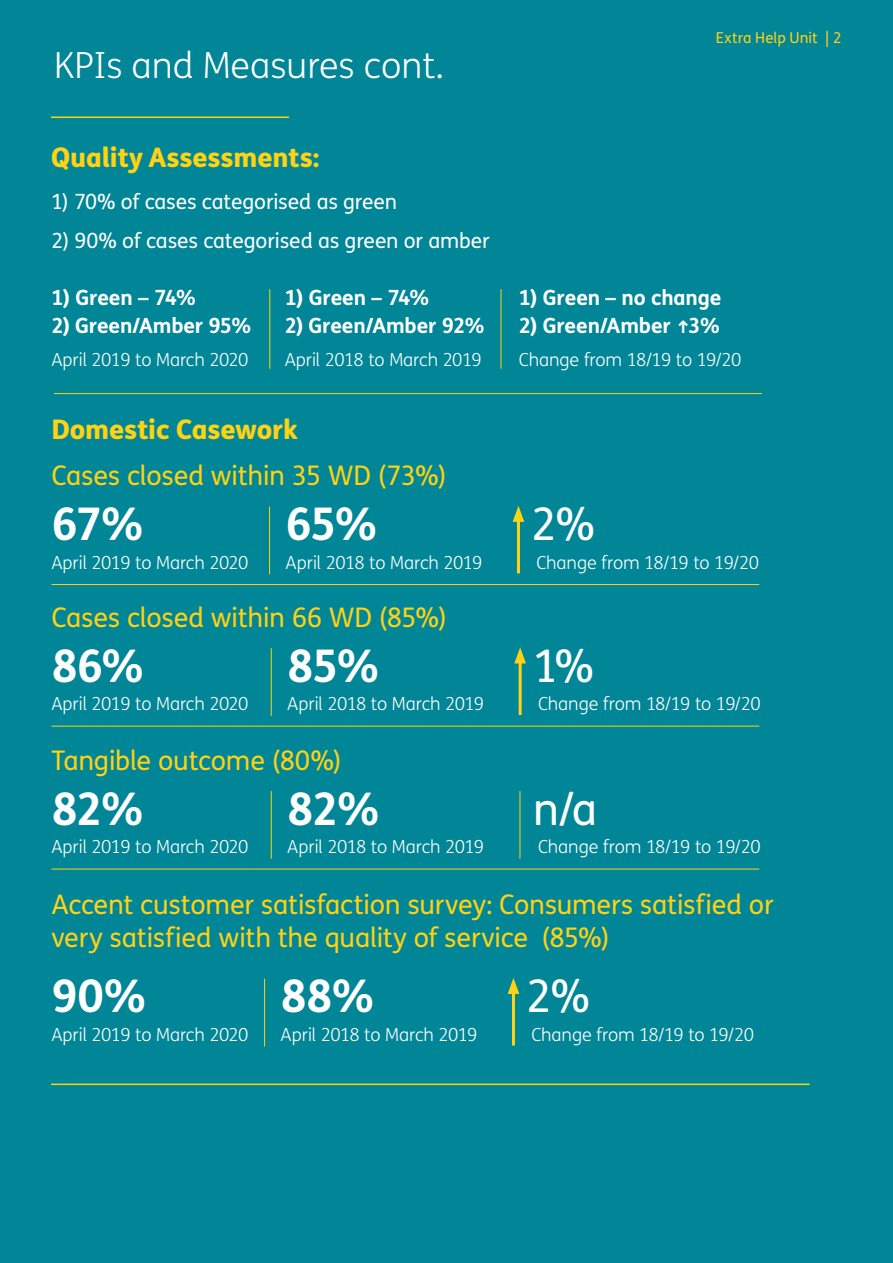
<style>
.page{position:relative;width:893px;height:1263px;background:#008697}
.page>*{position:absolute;margin:0;border:0;box-sizing:border-box;transform-origin:0 0}
.t1{font:700 45px "FS Me";letter-spacing:-.04em;color:#fff}
.t2{font:45px "FS Me";color:#fff}
.t3{font:300 36px "FS Me";color:#fff}
.t4{font:27px/33px "FS Me";letter-spacing:-.01em;color:#ffd213}
.t5{font:800 27px "FS Me";letter-spacing:-.01em;color:#ffd213}
.t6{font:700 21px "FS Me";letter-spacing:-.01em;color:#fff}
.t7{font:21px "FS Me";letter-spacing:-.01em;color:#fff}
.t8{font:300 18px "FS Me";letter-spacing:-.02em;color:#fff}
.t9{font:15px "FS Me";letter-spacing:.005em;color:#ffd213}
</style>
<div class="page">
<hr style="left:517px;top:516px;width:3px;height:57px;background:#ffd213">
<svg style="left:513px;top:506px;width:11px;height:16px"></svg>
<hr style="left:519px;top:658px;width:3px;height:57px;background:#ffd213">
<svg style="left:514px;top:647px;width:12px;height:16px"></svg>
<hr style="left:512px;top:988px;width:3px;height:57px;background:#ffd213">
<svg style="left:508px;top:978px;width:11px;height:16px"></svg>
<hr style="left:51px;top:117px;width:238px;height:1px;background:#ffd213">
<hr style="left:269px;top:507px;width:1px;height:67px;background:#ffd213">
<hr style="left:271px;top:648px;width:1px;height:68px;background:#ffd213">
<hr style="left:271px;top:791px;width:1px;height:68px;background:#ffd213">
<hr style="left:520px;top:791px;width:1px;height:68px;background:#ffd213">
<hr style="left:264px;top:979px;width:1px;height:67px;background:#ffd213">
<hr style="left:270px;top:289px;width:1px;height:80px;background:#ffd213">
<hr style="left:501px;top:289px;width:1px;height:80px;background:#ffd213">
<hr style="left:51px;top:584px;width:708px;height:1px;background:#ffd213">
<hr style="left:51px;top:726px;width:708px;height:1px;background:#ffd213">
<hr style="left:51px;top:869px;width:708px;height:1px;background:#ffd213">
<hr style="left:54px;top:393px;width:708px;height:1px;background:#ffd213">
<hr style="left:51px;top:1083px;width:759px;height:2px;background:#ffd213">
<h2 class="t3" style="left:54px;top:41px;width:392px">KPIs and Measures cont.</h2>
<h3 class="t5" style="left:51px;top:136px;width:270px">Quality Assessments:</h3>
<p class="t7" style="left:51px;top:187px;width:348px">1) 70% of cases categorised as green</p>
<p class="t7" style="left:51px;top:226px;width:440px">2) 90% of cases categorised as green or amber</p>
<p class="t6" style="left:51px;top:281px;width:146px">1) Green – 74%</p>
<p class="t6" style="left:51px;top:309px;width:202px">2) Green/Amber 95%</p>
<p class="t6" style="left:285px;top:281px;width:146px">1) Green – 74%</p>
<p class="t6" style="left:285px;top:309px;width:202px">2) Green/Amber 92%</p>
<p class="t9" style="left:716px;top:28px;width:127px">Extra Help Unit | 2</p>
<p class="t6" style="left:519px;top:281px;width:204px">1) Green – no change</p>
<p class="t6" style="left:519px;top:309px;width:203px">2) Green/Amber ↑3%</p>
<p class="t8" style="left:51px;top:347px;width:199px">April 2019 to March 2020</p>
<p class="t8" style="left:285px;top:347px;width:198px">April 2018 to March 2019</p>
<p class="t8" style="left:519px;top:347px;width:224px">Change from 18/19 to 19/20</p>
<h3 class="t5" style="left:51px;top:408px;width:248px">Domestic Casework</h3>
<h3 class="t4" style="left:51px;top:459px;width:397px">Cases closed within 35 WD (73%)</h3>
<h1 class="t1" style="left:51px;top:489px;width:94px">67%</h1>
<h1 class="t1" style="left:286px;top:490px;width:94px">65%</h1>
<h1 class="t2" style="left:531px;top:493px;width:65px">2%</h1>
<p class="t8" style="left:51px;top:550px;width:199px">April 2019 to March 2020</p>
<p class="t8" style="left:286px;top:550px;width:198px">April 2018 to March 2019</p>
<p class="t8" style="left:536px;top:550px;width:224px">Change from 18/19 to 19/20</p>
<h3 class="t4" style="left:51px;top:600px;width:397px">Cases closed within 66 WD (85%)</h3>
<h1 class="t1" style="left:51px;top:631px;width:95px">86%</h1>
<h1 class="t1" style="left:287px;top:631px;width:94px">85%</h1>
<h1 class="t2" style="left:533px;top:635px;width:63px">1%</h1>
<p class="t8" style="left:51px;top:692px;width:199px">April 2019 to March 2020</p>
<p class="t8" style="left:287px;top:692px;width:198px">April 2018 to March 2019</p>
<p class="t8" style="left:538px;top:692px;width:224px">Change from 18/19 to 19/20</p>
<h3 class="t4" style="left:51px;top:743px;width:292px">Tangible outcome (80%)</h3>
<h1 class="t1" style="left:51px;top:774px;width:94px">82%</h1>
<h1 class="t1" style="left:287px;top:774px;width:94px">82%</h1>
<h1 class="t2" style="left:533px;top:778px;width:66px">n/a</h1>
<p class="t8" style="left:51px;top:835px;width:199px">April 2019 to March 2020</p>
<p class="t8" style="left:287px;top:835px;width:198px">April 2018 to March 2019</p>
<p class="t8" style="left:538px;top:835px;width:224px">Change from 18/19 to 19/20</p>
<h3 class="t4" style="left:51px;top:887px;width:724px">Accent customer satisfaction survey: Consumers satisfied or very satisfied with the quality of service (85%)</h3>
<h1 class="t1" style="left:51px;top:961px;width:97px">90%</h1>
<p class="t8" style="left:51px;top:1022px;width:199px">April 2019 to March 2020</p>
<h1 class="t1" style="left:281px;top:962px;width:96px">88%</h1>
<p class="t8" style="left:281px;top:1022px;width:198px">April 2018 to March 2019</p>
<h1 class="t2" style="left:526px;top:965px;width:65px">2%</h1>
<p class="t8" style="left:531px;top:1022px;width:224px">Change from 18/19 to 19/20</p>
</div>
